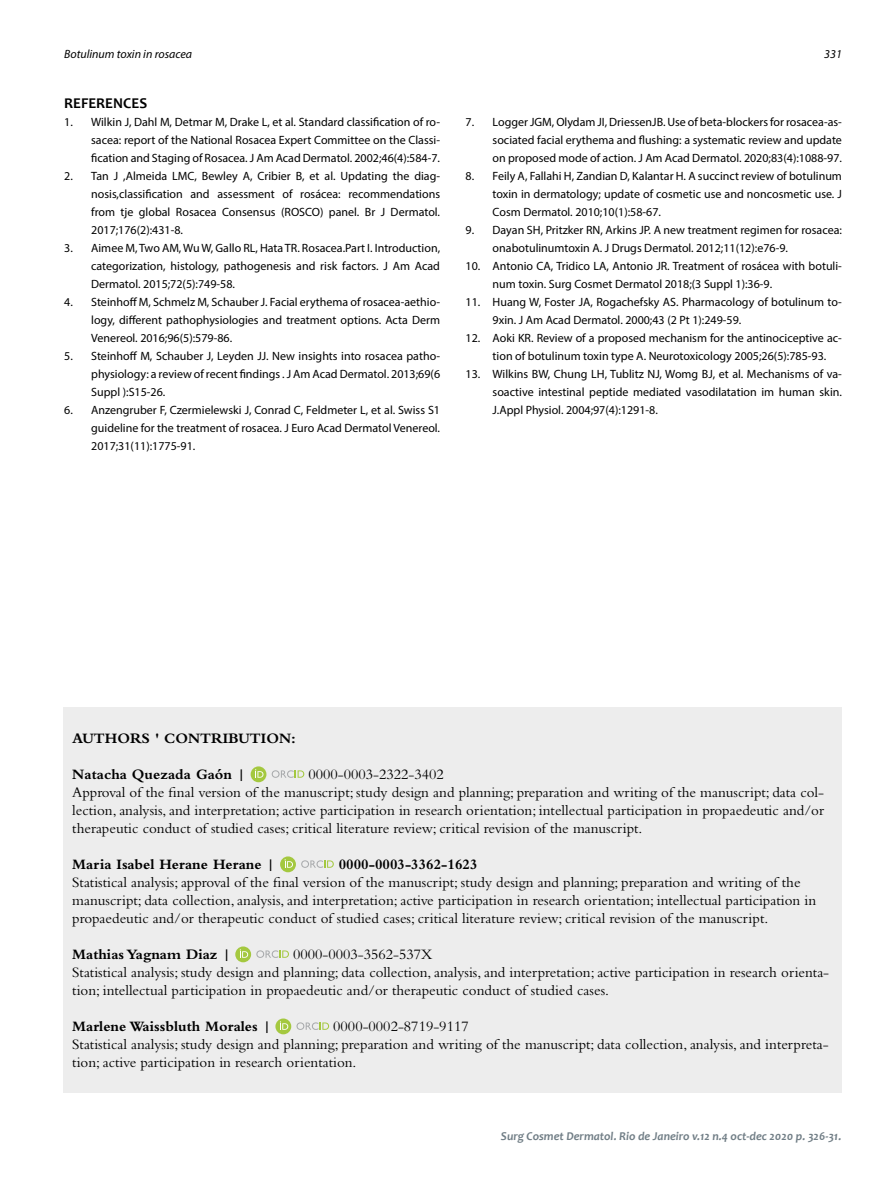
<style>
.page{position:relative;width:893px;height:1191px;background:#fff}
.page>*{position:absolute;margin:0;border:0;box-sizing:border-box;transform-origin:0 0}
.t1{font:15px/18px "Bembo Std";color:#000}
.t2{font:700 15px "Bembo Std";color:#000}
.t3{font:700 15px "Candara";color:#000}
.t4{font:12px/18px "Myriad Pro";color:#000;text-align:justify}
.t5{font:italic 700 12px "Candara";color:#717e86}
.t6{font:italic 12px "Myriad Pro";color:#000}
</style>
<div class="page">
<div style="left:64px;top:707px;width:778px;height:386px;background:#ededed"></div>
<svg style="left:251px;top:766px;width:15px;height:16px"></svg>
<svg style="left:272px;top:770px;width:32px;height:8px"></svg>
<svg style="left:255px;top:769px;width:8px;height:8px"></svg>
<svg style="left:280px;top:856px;width:16px;height:16px"></svg>
<svg style="left:301px;top:860px;width:33px;height:8px"></svg>
<svg style="left:285px;top:859px;width:8px;height:8px"></svg>
<svg style="left:235px;top:946px;width:16px;height:16px"></svg>
<svg style="left:256px;top:950px;width:33px;height:8px"></svg>
<svg style="left:240px;top:949px;width:8px;height:8px"></svg>
<svg style="left:275px;top:1018px;width:16px;height:16px"></svg>
<svg style="left:296px;top:1022px;width:33px;height:8px"></svg>
<svg style="left:280px;top:1021px;width:8px;height:8px"></svg>
<p class="t6" style="left:64px;top:47px;width:129px">Botulinum toxin in rosacea</p>
<p class="t6" style="left:824px;top:47px;width:19px">331</p>
<p class="t3" style="left:64px;top:94px;width:84px">REFERENCES</p>
<p class="t4" style="left:91px;top:113px;width:350px;text-indent:-27px">1. Wilkin J, Dahl M, Detmar M, Drake L, et al. Standard classification of ro&shy;sacea: report of the National Rosacea Expert Committee on the Classi&shy;fication and Staging of Rosacea. J Am Acad Dermatol. 2002;46(4):584-7.</p>
<p class="t4" style="left:91px;top:167px;width:350px;text-indent:-27px">2. Tan J ,Almeida LMC, Bewley A, Cribier B, et al. Updating the diag&shy;nosis,classification and assessment of rosácea: recommendations from tje global Rosacea Consensus (ROSCO) panel. Br J Dermatol.<br>2017;176(2):431-8.</p>
<p class="t4" style="left:91px;top:239px;width:350px;text-indent:-27px">3. Aimee M, Two AM, Wu W, Gallo RL, Hata TR. Rosacea.Part I. Introduction, categorization, histology, pathogenesis and risk factors. J Am Acad Dermatol. 2015;72(5):749-58.</p>
<p class="t4" style="left:91px;top:293px;width:350px;text-indent:-27px">4. Steinhoff M, Schmelz M, Schauber J. Facial erythema of rosacea-aethio&shy;logy, different pathophysiologies and treatment options. Acta Derm Venereol. 2016;96(5):579-86.</p>
<p class="t4" style="left:91px;top:347px;width:350px;text-indent:-27px">5. Steinhoff M, Schauber J, Leyden JJ. New insights into rosacea patho&shy;physiology: a review of recent findings . J Am Acad Dermatol. 2013;69(6<br>Suppl ):S15-26.</p>
<p class="t4" style="left:91px;top:401px;width:350px;text-indent:-27px">6. Anzengruber F, Czermielewski J, Conrad C, Feldmeter L, et al. Swiss S1 guideline for the treatment of rosacea. J Euro Acad Dermatol Venereol.<br>2017;31(11):1775-91.</p>
<p class="t4" style="left:493px;top:113px;width:351px;text-indent:-27px">7. Logger JGM, Olydam JI, DriessenJB. Use of beta-blockers for rosacea-as&shy;sociated facial erythema and flushing: a systematic review and update on proposed mode of action. J Am Acad Dermatol. 2020;83(4):1088-97.</p>
<p class="t4" style="left:493px;top:167px;width:351px;text-indent:-27px">8. Feily A, Fallahi H, Zandian D, Kalantar H. A succinct review of botulinum toxin in dermatology; update of cosmetic use and noncosmetic use. J Cosm Dermatol. 2010;10(1):58-67.</p>
<p class="t4" style="left:493px;top:221px;width:351px;text-indent:-27px">9. Dayan SH, Pritzker RN, Arkins JP. A new treatment regimen for rosacea: onabotulinumtoxin A. J Drugs Dermatol. 2012;11(12):e76-9.</p>
<p class="t4" style="left:493px;top:257px;width:351px;text-indent:-27px">10. Antonio CA, Tridico LA, Antonio JR. Treatment of rosácea with botuli&shy;num toxin. Surg Cosmet Dermatol 2018;(3 Suppl 1):36-9.</p>
<p class="t4" style="left:493px;top:293px;width:351px;text-indent:-27px">11. Huang W, Foster JA, Rogachefsky AS. Pharmacology of botulinum to-<br>9xin. J Am Acad Dermatol. 2000;43 (2 Pt 1):249-59.</p>
<p class="t4" style="left:493px;top:329px;width:351px;text-indent:-27px">12. Aoki KR. Review of a proposed mechanism for the antinociceptive ac&shy;tion of botulinum toxin type A. Neurotoxicology 2005;26(5):785-93.</p>
<p class="t4" style="left:493px;top:365px;width:351px;text-indent:-27px">13. Wilkins BW, Chung LH, Tublitz NJ, Womg BJ, et al. Mechanisms of va&shy;soactive intestinal peptide mediated vasodilatation im human skin.<br>J.Appl Physiol. 2004;97(4):1291-8.</p>
<p class="t2" style="left:72px;top:730px;width:225px">AUTHORS ' CONTRIBUTION:</p>
<p class="t2" style="left:72px;top:766px;width:175px">Natacha Quezada Gaón |</p>
<p class="t1" style="left:72px;top:765px;width:753px;text-indent:236px">0000-0003-2322-3402<br>Approval of the final version of the manuscript; study design and planning; preparation and writing of the manuscript; data col&shy;lection, analysis, and interpretation; active participation in research orientation; intellectual participation in propaedeutic and/or therapeutic conduct of studied cases; critical literature review; critical revision of the manuscript.</p>
<p class="t2" style="left:72px;top:856px;width:204px">Maria Isabel Herane Herane |</p>
<p class="t2" style="left:339px;top:856px;width:140px">0000-0003-3362-1623</p>
<p class="t1" style="left:72px;top:873px;width:745px">Statistical analysis; approval of the final version of the manuscript; study design and planning; preparation and writing of the manuscript; data collection, analysis, and interpretation; active participation in research orientation; intellectual participation in propaedeutic and/or therapeutic conduct of studied cases; critical literature review; critical revision of the manuscript.</p>
<p class="t2" style="left:72px;top:946px;width:160px">Mathias Yagnam Diaz |</p>
<p class="t1" style="left:72px;top:945px;width:758px;text-indent:221px">0000-0003-3562-537X<br>Statistical analysis; study design and planning; data collection, analysis, and interpretation; active participation in research orienta&shy;tion; intellectual participation in propaedeutic and/or therapeutic conduct of studied cases.</p>
<p class="t2" style="left:72px;top:1018px;width:200px">Marlene Waissbluth Morales |</p>
<p class="t1" style="left:72px;top:1017px;width:758px;text-indent:261px">0000-0002-8719-9117<br>Statistical analysis; study design and planning; preparation and writing of the manuscript; data collection, analysis, and interpreta&shy;tion; active participation in research orientation.</p>
<p class="t5" style="left:501px;top:1129px;width:342px">Surg Cosmet Dermatol. Rio de Janeiro v.12 n.4 oct-dec 2020 p. 326-31.</p>
</div>
